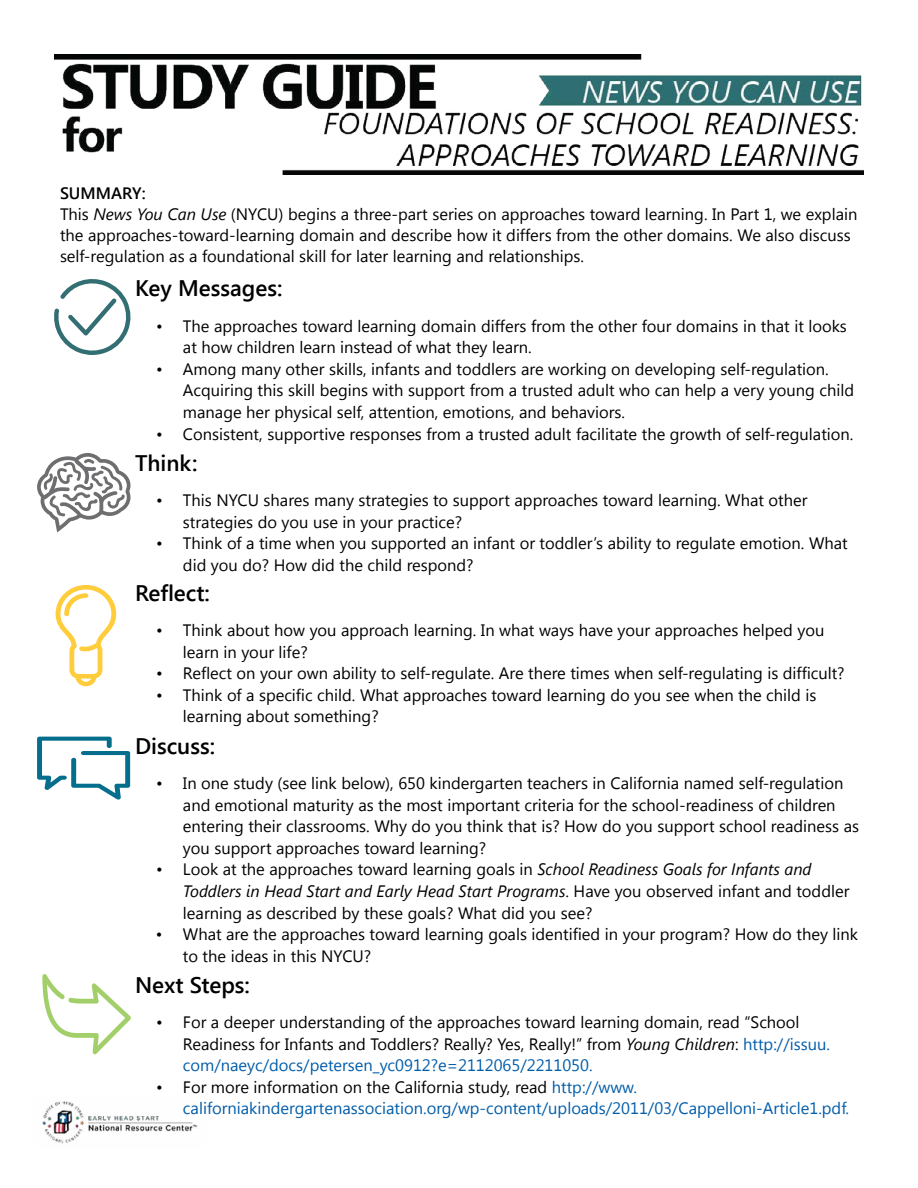
<style>
.page{position:relative;width:918px;height:1188px;background:#fff}
.page>*{position:absolute;margin:0;border:0;box-sizing:border-box;transform-origin:0 0}
.t1{font:600 22.5px "Segoe UI";color:#000}
.t2{font:16.5px/21.6px "Segoe UI";color:#000}
.t3{font:16.5px/21px "Segoe UI";color:#000101}
.t4{font:16.5px/21.6px "Segoe UI";color:#005daa}
.t5{font:600 16.5px "Segoe UI";color:#000101}
.s1{font-style:italic}
.s2{color:#005daa}
.s3{color:#000}
</style>
<div class="page">
<svg style="left:54px;top:279px;width:77px;height:76px"></svg>
<svg style="left:37px;top:453px;width:93px;height:79px"></svg>
<svg style="left:56px;top:585px;width:60px;height:101px"></svg>
<svg style="left:37px;top:737px;width:93px;height:63px"></svg>
<img style="left:54px;top:54px;width:810px;height:121px">
<svg style="left:42px;top:974px;width:89px;height:80px"></svg>
<img style="left:42px;top:1101px;width:156px;height:43px">
<h3 class="t5" style="left:60px;top:182px;width:87px">SUMMARY:</h3>
<p class="t3" style="left:60px;top:203px;width:799px">This <span class="s1">News You Can Use</span> (NYCU) begins a three-part series on approaches toward learning. In Part 1, we explain the approaches-toward-learning domain and describe how it differs from the other domains. We also discuss self-regulation as a foundational skill for later learning and relationships.</p>
<h4 class="t1" style="left:135px;top:273px;width:149px">Key Messages:</h4>
<p class="t2" style="left:183px;top:314px;width:665px;text-indent:-27px">• The approaches toward learning domain differs from the other four domains in that it looks at how children learn instead of what they learn.</p>
<p class="t2" style="left:183px;top:357px;width:673px;text-indent:-27px">• Among many other skills, infants and toddlers are working on developing self-regulation.<br>Acquiring this skill begins with support from a trusted adult who can help a very young child manage her physical self, attention, emotions, and behaviors.</p>
<p class="t2" style="left:156px;top:422px;width:699px">• Consistent, supportive responses from a trusted adult facilitate the growth of self-regulation.</p>
<h4 class="t1" style="left:135px;top:447px;width:64px">Think:</h4>
<p class="t2" style="left:183px;top:489px;width:626px;text-indent:-27px">• This NYCU shares many strategies to support approaches toward learning. What other strategies do you use in your practice?</p>
<p class="t2" style="left:183px;top:532px;width:666px;text-indent:-27px">• Think of a time when you supported an infant or toddler’s ability to regulate emotion. What did you do? How did the child respond?</p>
<h4 class="t1" style="left:135px;top:577px;width:77px">Reflect:</h4>
<p class="t2" style="left:183px;top:619px;width:643px;text-indent:-27px">• Think about how you approach learning. In what ways have your approaches helped you learn in your life?</p>
<p class="t2" style="left:156px;top:662px;width:690px">• Reflect on your own ability to self-regulate. Are there times when self-regulating is difficult?</p>
<p class="t2" style="left:183px;top:683px;width:635px;text-indent:-27px">• Think of a specific child. What approaches toward learning do you see when the child is learning about something?</p>
<h4 class="t1" style="left:135px;top:730px;width:82px">Discuss:</h4>
<p class="t2" style="left:156px;top:772px;width:8px">•</p>
<p class="t2" style="left:183px;top:772px;width:678px">In one study (see link below), 650 kindergarten teachers in California named self-regulation and emotional maturity as the most important criteria for the school-readiness of children entering their classrooms. Why do you think that is? How do you support school readiness as you support approaches toward learning?</p>
<p class="t2" style="left:156px;top:858px;width:8px">•</p>
<p class="t2" style="left:183px;top:858px;width:668px">Look at the approaches toward learning goals in <span class="s1">School Readiness Goals for Infants and<br>Toddlers in Head Start and Early Head Start Programs</span>. Have you observed infant and toddler learning as described by these goals? What did you see?</p>
<p class="t2" style="left:183px;top:923px;width:677px;text-indent:-27px">• What are the approaches toward learning goals identified in your program? How do they link to the ideas in this NYCU?</p>
<h4 class="t1" style="left:135px;top:969px;width:117px">Next Steps:</h4>
<p class="t2" style="left:183px;top:1011px;width:649px;text-indent:-27px">• For a deeper understanding of the approaches toward learning domain, read “School<br>Readiness for Infants and Toddlers? Really? Yes, Really!” from <span class="s1">Young Children</span>: <span class="s2">http://issuu. com/naeyc/docs/petersen_yc0912?e=2112065/2211050.</span></p>
<p class="t4" style="left:183px;top:1076px;width:668px;text-indent:-27px"><span class="s3">• For more information on the California study, read</span> http://www. californiakindergartenassociation.org/wp-content/uploads/2011/03/Cappelloni-Article1.pdf.</p>
</div>
